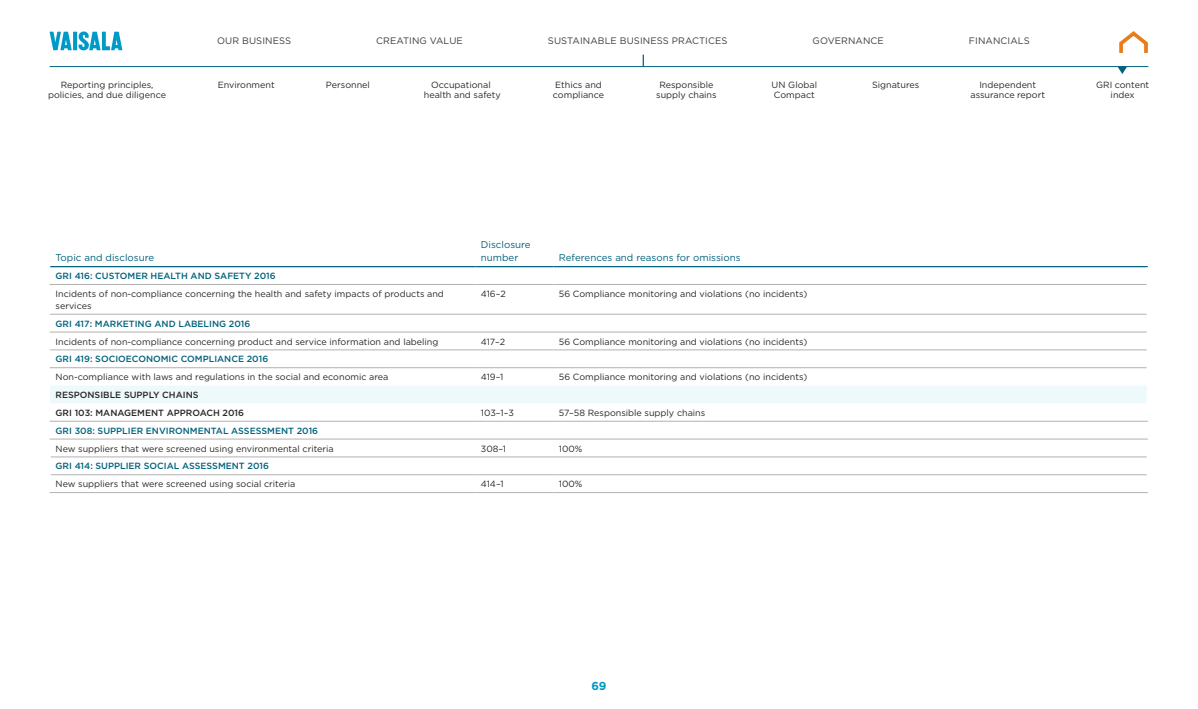
<style>
.page{position:relative;width:1198px;height:709px;background:#fff}
.page>*{position:absolute;margin:0;border:0;box-sizing:border-box;transform-origin:0 0}
.t1{font:700 11.5px "Gotham";color:#009ac8}
.Table_black_headline{font:9.75px/13.8px "Gotham";color:#00627d}
.t2{font:9.38px "Gotham";letter-spacing:.01em;color:#3c3c3b}
.Table_body_left{font:9px/10px "Gotham";color:#282727;text-align:center}
.Table_body_right{font:500 9px "Gotham";color:#00627d}
.Table_body_right-2{font:500 9px "Gotham";color:#282727}
.Table_body_left-2{font:500 9px "Gotham";color:#00627d}
</style>
<div class="page">
<hr style="left:553px;top:266px;width:595px;height:1px;background:#00627d">
<hr style="left:50px;top:492px;width:425px;height:1px;background:#b2b2b2">
<hr style="left:553px;top:492px;width:595px;height:1px;background:#b2b2b2">
<hr style="left:50px;top:266px;width:425px;height:1px;background:#00627d">
<hr style="left:475px;top:266px;width:78px;height:1px;background:#00627d">
<svg style="left:50px;top:267px;width:1098px;height:209px"></svg>
<hr style="left:475px;top:284px;width:78px;height:1px;background:#b2b2b2">
<hr style="left:553px;top:284px;width:593px;height:1px;background:#b2b2b2">
<hr style="left:475px;top:314px;width:78px;height:1px;background:#b2b2b2">
<hr style="left:553px;top:314px;width:593px;height:1px;background:#b2b2b2">
<hr style="left:475px;top:332px;width:78px;height:1px;background:#b2b2b2">
<hr style="left:553px;top:332px;width:593px;height:1px;background:#b2b2b2">
<hr style="left:475px;top:350px;width:78px;height:1px;background:#b2b2b2">
<hr style="left:553px;top:350px;width:593px;height:1px;background:#b2b2b2">
<hr style="left:475px;top:367px;width:78px;height:1px;background:#b2b2b2">
<hr style="left:553px;top:367px;width:593px;height:1px;background:#b2b2b2">
<hr style="left:475px;top:421px;width:78px;height:1px;background:#b2b2b2">
<hr style="left:475px;top:439px;width:78px;height:1px;background:#b2b2b2">
<hr style="left:475px;top:456px;width:78px;height:1px;background:#b2b2b2">
<hr style="left:475px;top:474px;width:78px;height:1px;background:#b2b2b2">
<hr style="left:475px;top:492px;width:78px;height:1px;background:#b2b2b2">
<hr style="left:50px;top:284px;width:425px;height:1px;background:#b2b2b2">
<hr style="left:50px;top:332px;width:425px;height:1px;background:#b2b2b2">
<hr style="left:50px;top:367px;width:425px;height:1px;background:#b2b2b2">
<hr style="left:50px;top:421px;width:425px;height:1px;background:#b2b2b2">
<hr style="left:553px;top:421px;width:595px;height:1px;background:#b2b2b2">
<hr style="left:50px;top:439px;width:425px;height:1px;background:#b2b2b2">
<hr style="left:553px;top:439px;width:595px;height:1px;background:#b2b2b2">
<hr style="left:50px;top:66px;width:1098px;height:1px;background:#00627d">
<svg style="left:50px;top:31px;width:72px;height:19px"></svg>
<svg style="left:1119px;top:31px;width:29px;height:22px"></svg>
<svg style="left:642px;top:55px;width:2px;height:12px"></svg>
<svg style="left:1117px;top:67px;width:10px;height:7px"></svg>
<p class="t2" style="left:217px;top:35px;width:75px">OUR BUSINESS</p>
<p class="t2" style="left:376px;top:35px;width:88px">CREATING VALUE</p>
<p class="t2" style="left:548px;top:35px;width:181px">SUSTAINABLE BUSINESS PRACTICES</p>
<p class="t2" style="left:812px;top:35px;width:73px">GOVERNANCE</p>
<p class="t2" style="left:969px;top:35px;width:62px">FINANCIALS</p>
<p class="Table_body_left" style="left:48px;top:80px;width:119px">Reporting principles, policies, and due diligence</p>
<p class="Table_body_left" style="left:218px;top:80px;width:58px">Environment</p>
<p class="Table_body_left" style="left:326px;top:80px;width:46px">Personnel</p>
<p class="Table_body_left" style="left:424px;top:80px;width:78px">Occupational health and safety</p>
<p class="Table_body_left" style="left:771px;top:80px;width:47px;text-align:left">UN Global<br>Compact</p>
<p class="Table_body_left" style="left:553px;top:80px;width:53px;text-align:left">Ethics and compliance</p>
<p class="Table_body_left" style="left:659px;top:80px;width:56px">Responsible</p>
<p class="Table_body_left" style="left:872px;top:80px;width:49px">Signatures</p>
<p class="Table_body_left" style="left:656px;top:90px;width:62px">supply chains</p>
<p class="Table_body_left" style="left:970px;top:80px;width:76px">Independent assurance report</p>
<p class="Table_body_left" style="left:1096px;top:80px;width:54px">GRI content index</p>
<p class="Table_black_headline" style="left:56px;top:251px;width:100px">Topic and disclosure</p>
<p class="Table_black_headline" style="left:481px;top:237px;width:51px">Disclosure number</p>
<p class="Table_black_headline" style="left:559px;top:251px;width:183px">References and reasons for omissions</p>
<p class="Table_body_right" style="left:56px;top:270px;width:222px">GRI 416: CUSTOMER HEALTH AND SAFETY 2016</p>
<p class="Table_body_left" style="left:56px;top:288px;width:390px;line-height:11.9px;text-align:left">Incidents of non-compliance concerning the health and safety impacts of products and services</p>
<p class="Table_body_left" style="left:481px;top:288px;width:27px">416–2</p>
<p class="Table_body_left" style="left:559px;top:288px;width:250px">56 Compliance monitoring and violations (no incidents)</p>
<p class="Table_body_right" style="left:56px;top:318px;width:196px">GRI 417: MARKETING AND LABELING 2016</p>
<p class="Table_body_left" style="left:56px;top:336px;width:384px">Incidents of non-compliance concerning product and service information and labeling</p>
<p class="Table_body_left" style="left:481px;top:336px;width:26px">417–2</p>
<p class="Table_body_left" style="left:559px;top:336px;width:250px">56 Compliance monitoring and violations (no incidents)</p>
<p class="Table_body_right" style="left:56px;top:353px;width:214px">GRI 419: SOCIOECONOMIC COMPLIANCE 2016</p>
<p class="Table_body_left" style="left:56px;top:372px;width:334px">Non-compliance with laws and regulations in the social and economic area</p>
<p class="Table_body_left" style="left:481px;top:372px;width:24px">419–1</p>
<p class="Table_body_left" style="left:559px;top:372px;width:250px">56 Compliance monitoring and violations (no incidents)</p>
<p class="Table_body_right-2" style="left:56px;top:389px;width:144px">RESPONSIBLE SUPPLY CHAINS</p>
<p class="Table_body_right-2" style="left:56px;top:407px;width:190px">GRI 103: MANAGEMENT APPROACH 2016</p>
<p class="Table_body_left" style="left:481px;top:407px;width:34px">103–1–3</p>
<p class="Table_body_left" style="left:559px;top:407px;width:148px">57–58 Responsible supply chains</p>
<p class="Table_body_right" style="left:56px;top:424px;width:264px">GRI 308: SUPPLIER ENVIRONMENTAL ASSESSMENT 2016</p>
<p class="Table_body_left" style="left:56px;top:443px;width:280px">New suppliers that were screened using environmental criteria</p>
<p class="Table_body_left" style="left:481px;top:443px;width:27px">308–1</p>
<p class="Table_body_left" style="left:559px;top:443px;width:25px">100%</p>
<p class="Table_body_left-2" style="left:56px;top:460px;width:215px">GRI 414: SUPPLIER SOCIAL ASSESSMENT 2016</p>
<p class="Table_body_left" style="left:56px;top:479px;width:241px">New suppliers that were screened using social criteria</p>
<p class="Table_body_left" style="left:481px;top:479px;width:24px">414–1</p>
<p class="Table_body_left" style="left:559px;top:479px;width:25px">100%</p>
<p class="t1" style="left:591px;top:678px;width:17px">69</p>
</div>
